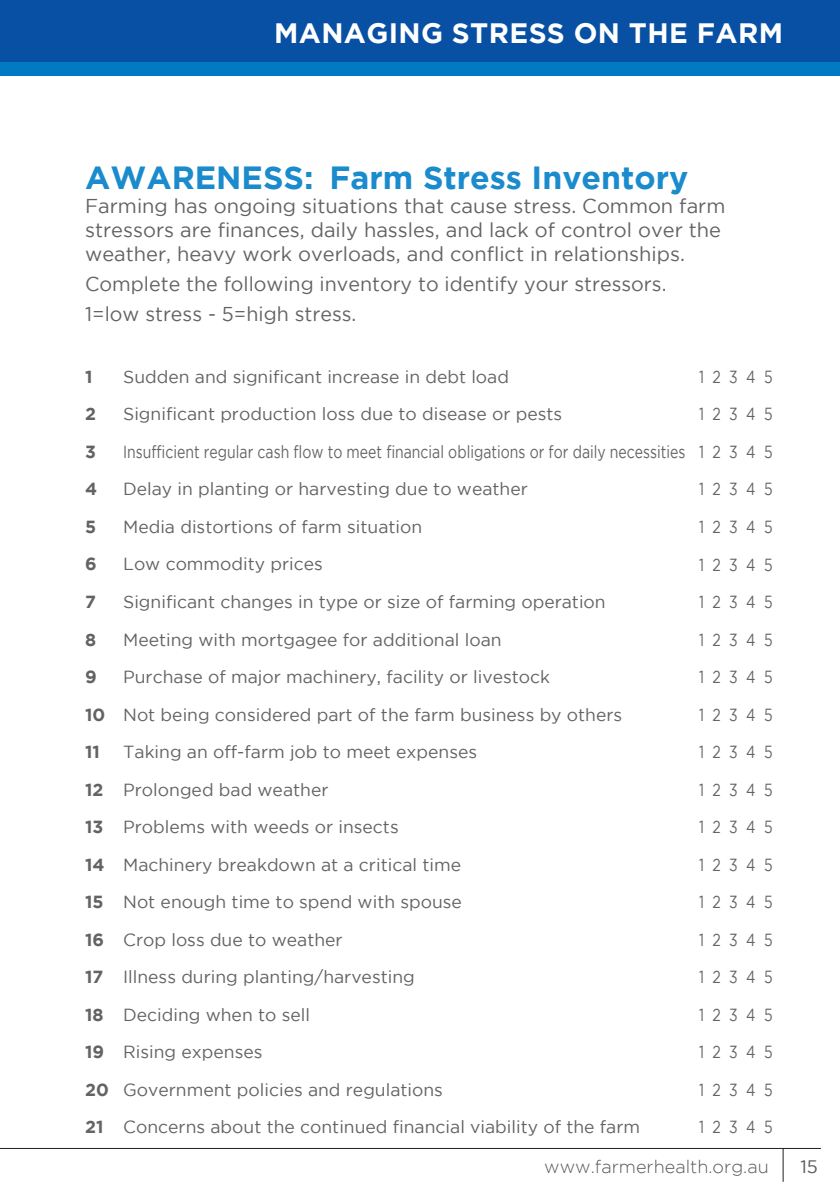
<style>
.page{position:relative;width:840px;height:1191px;background:#fff}
.page>*{position:absolute;margin:0;border:0;box-sizing:border-box;transform-origin:0 0}
.Body{font:700 32px "Gotham";color:#1a8bcc}
.t1{font:700 28px "Gotham";letter-spacing:.015em;color:#fff}
.Body-2{font:20px/24px "Gotham";color:#636366}
.t2{font:300 18px "Gotham";color:#57585a}
.t3{font:18px "Gotham";color:#57585a}
.Body-3{font:17.6px "Gotham";color:#636366}
.Body-4{font:17.6px "Gotham";color:#636366;scale:.8 1}
.Body-5{font:700 17.6px "Gotham";color:#636366}
.s1{font-weight:700}
</style>
<div class="page">
<div style="left:0;top:0;width:839px;height:75px;background:#007bc3"></div>
<div style="left:0;top:0;width:839px;height:62px;background:#0850a3"></div>
<hr style="left:0;top:1148px;width:820px;height:1px;background:#231f20">
<hr style="left:782px;top:1148px;width:1px;height:33px;background:#231f20">
<h2 class="t1" style="left:274px;top:17px;width:510px">MANAGING STRESS ON THE FARM</h2>
<p class="Body" style="left:85px;top:159px;width:604px">AWARENESS: Farm Stress Inventory</p>
<p class="Body-2" style="left:85px;top:193px;width:641px">Farming has ongoing situations that cause stress. Common farm stressors are finances, daily hassles, and lack of control over the weather, heavy work overloads, and conflict in relationships.</p>
<p class="Body-2" style="left:85px;top:271px;width:582px">Complete the following inventory to identify your stressors.</p>
<p class="Body-2" style="left:85px;top:301px;width:272px">1=low stress - 5=high stress.</p>
<p class="Body-5" style="left:85px;top:366px;width:9px">1</p>
<p class="Body-3" style="left:123px;top:367px;width:387px">Sudden and significant increase in debt load</p>
<p class="Body-5" style="left:85px;top:404px;width:12px">2</p>
<p class="Body-3" style="left:123px;top:404px;width:440px">Significant production loss due to disease or pests</p>
<p class="Body-5" style="left:85px;top:441px;width:12px">3</p>
<p class="Body-4" style="left:123px;top:442px;width:704px">Insufficient regular cash flow to meet financial obligations or for daily necessities</p>
<p class="Body-5" style="left:85px;top:479px;width:14px">4</p>
<p class="Body-3" style="left:123px;top:479px;width:406px">Delay in planting or harvesting due to weather</p>
<p class="Body-5" style="left:85px;top:516px;width:13px">5</p>
<p class="Body-3" style="left:123px;top:517px;width:300px">Media distortions of farm situation</p>
<p class="Body-5" style="left:85px;top:554px;width:13px">6</p>
<p class="Body-3" style="left:123px;top:554px;width:201px">Low commodity prices</p>
<p class="Body-5" style="left:85px;top:591px;width:12px">7</p>
<p class="Body-3" style="left:123px;top:592px;width:484px">Significant changes in type or size of farming operation</p>
<p class="Body-5" style="left:85px;top:629px;width:13px">8</p>
<p class="Body-3" style="left:123px;top:629px;width:380px">Meeting with mortgagee for additional loan</p>
<p class="Body-5" style="left:85px;top:666px;width:13px">9</p>
<p class="Body-3" style="left:123px;top:667px;width:428px">Purchase of major machinery, facility or livestock</p>
<p class="Body-3" style="left:85px;top:704px;width:538px"><span class="s1">10</span> Not being considered part of the farm business by others</p>
<p class="Body-5" style="left:85px;top:741px;width:16px">11</p>
<p class="Body-3" style="left:123px;top:742px;width:355px">Taking an off-farm job to meet expenses</p>
<p class="Body-3" style="left:85px;top:779px;width:245px"><span class="s1">12</span> Prolonged bad weather</p>
<p class="Body-3" style="left:85px;top:817px;width:315px"><span class="s1">13</span> Problems with weeds or insects</p>
<p class="Body-3" style="left:85px;top:854px;width:377px"><span class="s1">14</span> Machinery breakdown at a critical time</p>
<p class="Body-3" style="left:85px;top:892px;width:378px"><span class="s1">15</span> Not enough time to spend with spouse</p>
<p class="Body-3" style="left:85px;top:929px;width:259px"><span class="s1">16</span> Crop loss due to weather</p>
<p class="Body-3" style="left:85px;top:967px;width:331px"><span class="s1">17</span> Illness during planting/harvesting</p>
<p class="Body-3" style="left:85px;top:1004px;width:226px"><span class="s1">18</span> Deciding when to sell</p>
<p class="Body-3" style="left:85px;top:1042px;width:179px"><span class="s1">19</span> Rising expenses</p>
<p class="Body-3" style="left:85px;top:1079px;width:359px"><span class="s1">20</span> Government policies and regulations</p>
<p class="Body-3" style="left:85px;top:1117px;width:556px"><span class="s1">21</span> Concerns about the continued financial viability of the farm</p>
<p class="Body-4" style="left:698px;top:367px;width:93px">1 2 3 4 5</p>
<p class="Body-4" style="left:698px;top:404px;width:93px">1 2 3 4 5</p>
<p class="Body-4" style="left:698px;top:442px;width:93px">1 2 3 4 5</p>
<p class="Body-4" style="left:698px;top:479px;width:93px">1 2 3 4 5</p>
<p class="Body-4" style="left:698px;top:517px;width:93px">1 2 3 4 5</p>
<p class="Body-4" style="left:698px;top:554px;width:93px">1 2 3 4 5</p>
<p class="Body-4" style="left:698px;top:592px;width:93px">1 2 3 4 5</p>
<p class="Body-4" style="left:698px;top:629px;width:93px">1 2 3 4 5</p>
<p class="Body-4" style="left:698px;top:667px;width:93px">1 2 3 4 5</p>
<p class="Body-4" style="left:698px;top:704px;width:93px">1 2 3 4 5</p>
<p class="Body-4" style="left:698px;top:742px;width:93px">1 2 3 4 5</p>
<p class="Body-4" style="left:698px;top:779px;width:93px">1 2 3 4 5</p>
<p class="Body-4" style="left:698px;top:817px;width:93px">1 2 3 4 5</p>
<p class="Body-4" style="left:698px;top:854px;width:93px">1 2 3 4 5</p>
<p class="Body-4" style="left:698px;top:892px;width:93px">1 2 3 4 5</p>
<p class="Body-4" style="left:698px;top:929px;width:93px">1 2 3 4 5</p>
<p class="Body-4" style="left:698px;top:967px;width:93px">1 2 3 4 5</p>
<p class="Body-4" style="left:698px;top:1004px;width:93px">1 2 3 4 5</p>
<p class="Body-4" style="left:698px;top:1042px;width:93px">1 2 3 4 5</p>
<p class="Body-4" style="left:698px;top:1079px;width:93px">1 2 3 4 5</p>
<p class="Body-4" style="left:698px;top:1117px;width:93px">1 2 3 4 5</p>
<p class="t2" style="left:544px;top:1156px;width:226px">www.farmerhealth.org.au</p>
<p class="t3" style="left:800px;top:1156px;width:19px">15</p>
</div>
